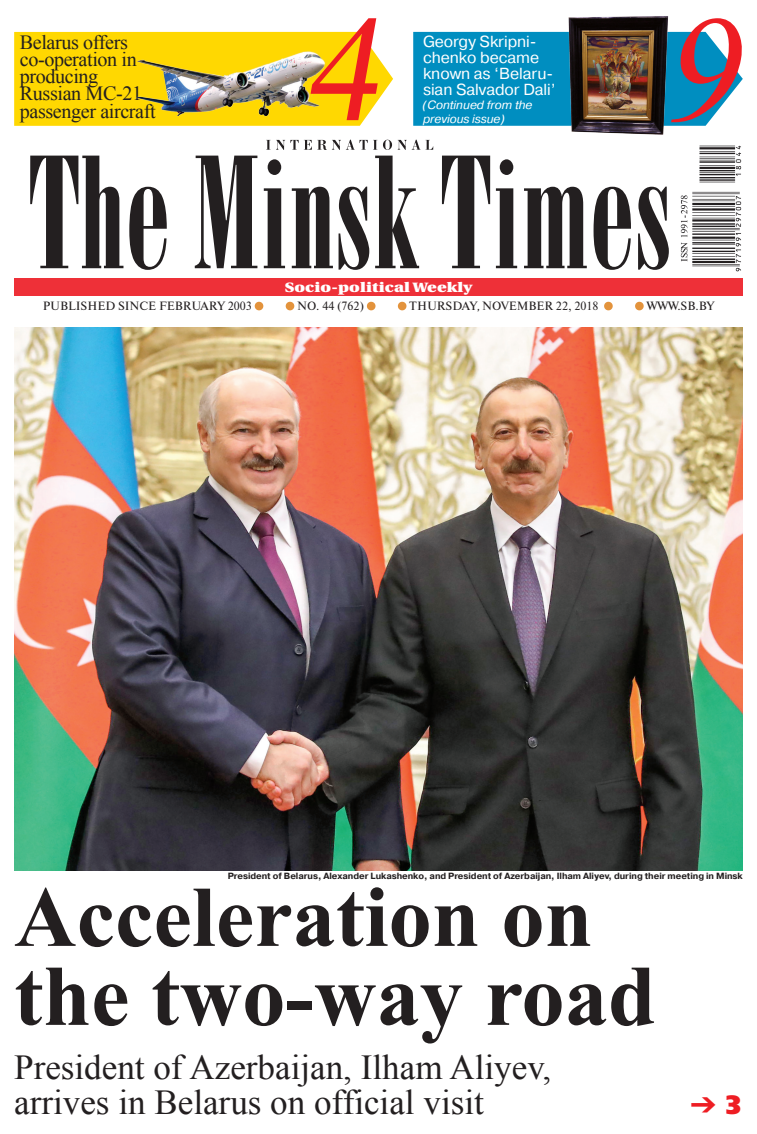
<style>
.page{position:relative;width:757px;height:1134px;background:#fff}
.page>*{position:absolute;margin:0;border:0;box-sizing:border-box;transform-origin:0 0}
.ZAGOLOVOK_-_bold{font:italic 150.8px "Times New Roman";color:#ee1d23;scale:.96 1}
.ZAGOLOVOK_-_bold-2{font:700 86.4px/79px "Times New Roman";color:#231f20}
.PODZAGOLOVOK{font:35.1px/35.1px "Times New Roman";color:#231f20}
.PODZAGOLOVOK-2{font:26.4px "Free Set Black C";color:#ee1d23;scale:.95 1}
.PODZAGOLOVOK-3{font:20.2px/17.3px "Times New Roman";letter-spacing:-.02em;color:#231f20}
.PHOTO{font:16px/16px "Pragmatica C";letter-spacing:-.005em;color:#fff}
.t1{font:900 13.5px "Utopia";letter-spacing:.01em;color:#fff;scale:1.2 1}
.t2{font:12px "Newton C";color:#231f20}
.PHOTO-2{font:italic 12px/14px "Pragmatica C";letter-spacing:-.005em;color:#fff}
.PHOTO-3{font:700 9px "Pragmatica C";letter-spacing:-.005em;color:#231f20}
.s1{font-family:"Text Book C";font-size:10px}
</style>
<div class="page">
<div style="left:14px;top:278px;width:729px;height:18px;background:#ee3038"></div>
<svg style="left:30px;top:156px;width:639px;height:114px"></svg>
<img style="left:680px;top:145px;width:62px;height:127px">
<svg style="left:255px;top:302px;width:8px;height:8px"></svg>
<svg style="left:286px;top:302px;width:8px;height:8px"></svg>
<svg style="left:367px;top:302px;width:8px;height:8px"></svg>
<svg style="left:398px;top:302px;width:8px;height:8px"></svg>
<svg style="left:604px;top:302px;width:9px;height:8px"></svg>
<svg style="left:635px;top:302px;width:9px;height:8px"></svg>
<svg style="left:331px;top:140px;width:102px;height:10px"></svg>
<svg style="left:14px;top:32px;width:379px;height:94px;background:#ffdb17"></svg>
<svg style="left:413px;top:32px;width:330px;height:94px;background:#1798c5"></svg>
<img style="left:132px;top:31px;width:199px;height:128px">
<img style="left:552px;top:16px;width:124px;height:141px">
<img style="left:14px;top:328px;width:729px;height:542px">
<p class="PODZAGOLOVOK-3" style="left:20px;top:33px;width:137px">Belarus offers co-operation in producing<br>Russian MC-21 passenger aircraft</p>
<p class="ZAGOLOVOK_-_bold" style="left:304px;top:-32px;width:114px">4</p>
<p class="ZAGOLOVOK_-_bold" style="left:664px;top:-32px;width:114px">9</p>
<p class="PHOTO" style="left:423px;top:34px;width:134px">Georgy Skripni&shy;chenko became known as ‘Belaru&shy;sian Salvador Dali’</p>
<p class="PHOTO-2" style="left:423px;top:98px;width:111px">(Continued from the previous issue)</p>
<p class="t1" style="left:285px;top:280px;width:158px">Socio-political Weekly</p>
<p class="t2" style="left:43px;top:300px;width:211px">PUBLISHED SINCE FEBRUARY 2003</p>
<p class="t2" style="left:297px;top:300px;width:68px">NO. 44 (762)</p>
<p class="t2" style="left:409px;top:300px;width:191px">THURSDAY<span class="s1">,</span> NOVEMBER 22, 2018</p>
<p class="t2" style="left:646px;top:300px;width:69px">WWW.SB.BY</p>
<p class="PHOTO-3" style="left:228px;top:871px;width:516px">President of Belarus, Alexander Lukashenko, and President of Azerbaijan, Ilham Aliyev, during their meeting in Minsk</p>
<p class="ZAGOLOVOK_-_bold-2" style="left:14px;top:875px;width:643px">Acceleration on the two-way road</p>
<p class="PODZAGOLOVOK" style="left:14px;top:1049px;width:539px">President of Azerbaijan, Ilham Aliyev, arrives in Belarus on official visit</p>
<p class="PODZAGOLOVOK-2" style="left:690px;top:1089px;width:57px">➔ 3</p>
</div>
